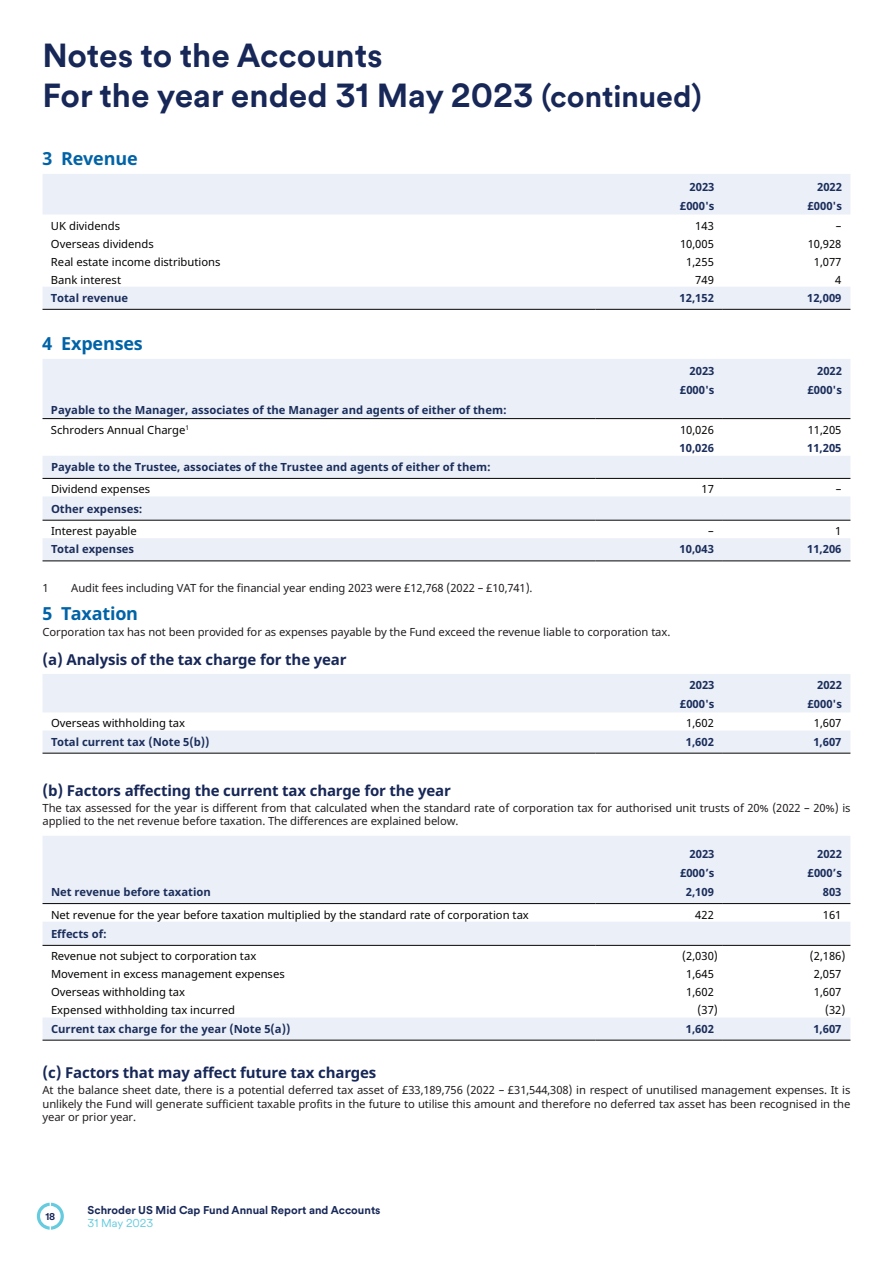
<style>
.page{position:relative;width:893px;height:1263px;background:#fff}
.page>*{position:absolute;margin:0;border:0;box-sizing:border-box;transform-origin:0 0}
.t1{font:700 33px/39.6px "Schroders Circular";color:#172757}
.t2{font:700 18px "Noto Sans";letter-spacing:-.01em;color:#0163a7}
.t3{font:700 15px "Noto Sans";letter-spacing:-.01em;color:#172757}
.t4{font:11.25px/13.5px "Noto Sans";letter-spacing:-.01em;color:#231f20}
.t5{font:700 11.25px/19.2px "Noto Sans";color:#1b2d5b}
.t6{font:11.25px "Noto Sans";color:#040503}
.t7{font:700 11.25px "Schroders Circular";color:#172757}
.t8{font:11.25px "Schroders Circular";color:#65cbdf}
.t9{font:700 9.75px "Schroders Circular";color:#172757}
.s1{font-size:30px}
.s2{font-weight:400;color:#040503}
</style>
<div class="page">
<svg style="left:37px;top:1203px;width:27px;height:26px"></svg>
<svg style="left:43px;top:174px;width:807px;height:135px"></svg>
<hr style="left:43px;top:309px;width:552px;height:1px;background:#040503">
<hr style="left:595px;top:309px;width:128px;height:1px;background:#040503">
<hr style="left:723px;top:309px;width:127px;height:1px;background:#040503">
<svg style="left:43px;top:359px;width:807px;height:201px;fill:#ebf0f8"></svg>
<hr style="left:43px;top:418px;width:552px;height:1px;background:#040503">
<hr style="left:595px;top:418px;width:128px;height:1px;background:#040503">
<hr style="left:723px;top:418px;width:127px;height:1px;background:#040503">
<hr style="left:43px;top:478px;width:552px;height:1px;background:#040503">
<hr style="left:595px;top:478px;width:128px;height:1px;background:#040503">
<hr style="left:723px;top:478px;width:127px;height:1px;background:#040503">
<hr style="left:43px;top:520px;width:552px;height:1px;background:#040503">
<hr style="left:595px;top:520px;width:128px;height:1px;background:#040503">
<hr style="left:723px;top:520px;width:127px;height:1px;background:#040503">
<hr style="left:43px;top:560px;width:552px;height:1px;background:#040503">
<hr style="left:595px;top:560px;width:128px;height:1px;background:#040503">
<hr style="left:723px;top:560px;width:127px;height:1px;background:#040503">
<svg style="left:43px;top:674px;width:807px;height:79px;fill:#ebf0f8"></svg>
<hr style="left:43px;top:753px;width:552px;height:1px;background:#040503">
<hr style="left:595px;top:753px;width:128px;height:1px;background:#040503">
<hr style="left:723px;top:753px;width:127px;height:1px;background:#040503">
<svg style="left:43px;top:836px;width:807px;height:204px;fill:#ebf0f8"></svg>
<hr style="left:43px;top:903px;width:552px;height:1px;background:#040503">
<hr style="left:595px;top:903px;width:128px;height:1px;background:#040503">
<hr style="left:723px;top:903px;width:127px;height:1px;background:#040503">
<hr style="left:43px;top:945px;width:552px;height:1px;background:#040503">
<hr style="left:595px;top:945px;width:128px;height:1px;background:#040503">
<hr style="left:723px;top:945px;width:127px;height:1px;background:#040503">
<hr style="left:43px;top:1040px;width:552px;height:1px;background:#040503">
<hr style="left:595px;top:1040px;width:128px;height:1px;background:#040503">
<hr style="left:723px;top:1040px;width:127px;height:1px;background:#040503">
<h1 class="t1" style="left:43px;top:35px;width:661px">Notes to the Accounts<br>For the year ended 31 May 2023 <span class="s1">(continued)</span></h1>
<h2 class="t2" style="left:43px;top:146px;width:97px">3 Revenue</h2>
<p class="t5" style="left:690px;top:178px;width:26px">2023</p>
<p class="t5" style="left:817px;top:178px;width:26px">2022</p>
<p class="t5" style="left:680px;top:197px;width:36px">£000's</p>
<p class="t5" style="left:807px;top:197px;width:36px">£000's</p>
<p class="t6" style="left:51px;top:218px;width:71px">UK dividends</p>
<p class="t6" style="left:695px;top:218px;width:20px">143</p>
<p class="t6" style="left:836px;top:218px;width:7px">–</p>
<p class="t6" style="left:51px;top:236px;width:104px">Overseas dividends</p>
<p class="t6" style="left:680px;top:236px;width:35px">10,005</p>
<p class="t6" style="left:808px;top:236px;width:35px">10,928</p>
<p class="t6" style="left:51px;top:254px;width:171px">Real estate income distributions</p>
<p class="t6" style="left:686px;top:254px;width:29px">1,255</p>
<p class="t6" style="left:814px;top:254px;width:29px">1,077</p>
<p class="t6" style="left:51px;top:272px;width:72px">Bank interest</p>
<p class="t6" style="left:695px;top:272px;width:20px">749</p>
<p class="t6" style="left:835px;top:272px;width:8px">4</p>
<p class="t5" style="left:51px;top:288px;width:79px">Total revenue</p>
<p class="t5" style="left:680px;top:288px;width:36px">12,152</p>
<p class="t5" style="left:807px;top:288px;width:36px">12,009</p>
<h2 class="t2" style="left:43px;top:331px;width:102px">4 Expenses</h2>
<p class="t5" style="left:690px;top:362px;width:26px">2023</p>
<p class="t5" style="left:817px;top:362px;width:26px">2022</p>
<p class="t5" style="left:680px;top:381px;width:36px">£000's</p>
<p class="t5" style="left:807px;top:381px;width:36px">£000's</p>
<p class="t5" style="left:51px;top:401px;width:457px">Payable to the Manager, associates of the Manager and agents of either of them:<br><span class="s2">Schroders Annual Charge</span><sup>1</sup></p>
<p class="t6" style="left:680px;top:422px;width:35px">10,026</p>
<p class="t6" style="left:808px;top:422px;width:35px">11,205</p>
<p class="t5" style="left:680px;top:439px;width:36px">10,026</p>
<p class="t5" style="left:807px;top:439px;width:36px">11,205</p>
<p class="t5" style="left:51px;top:457px;width:441px">Payable to the Trustee, associates of the Trustee and agents of either of them:</p>
<p class="t6" style="left:51px;top:482px;width:101px">Dividend expenses</p>
<p class="t6" style="left:701px;top:482px;width:14px">17</p>
<p class="t6" style="left:836px;top:482px;width:7px">–</p>
<p class="t5" style="left:51px;top:499px;width:93px">Other expenses:</p>
<p class="t6" style="left:51px;top:523px;width:87px">Interest payable</p>
<p class="t6" style="left:708px;top:523px;width:7px">–</p>
<p class="t6" style="left:835px;top:523px;width:8px">1</p>
<p class="t5" style="left:51px;top:540px;width:85px">Total expenses</p>
<p class="t5" style="left:680px;top:540px;width:36px">10,043</p>
<p class="t5" style="left:807px;top:540px;width:36px">11,206</p>
<p class="t4" style="left:43px;top:582px;width:8px">1</p>
<p class="t4" style="left:71px;top:582px;width:463px">Audit fees including VAT for the financial year ending 2023 were £12,768 (2022 – £10,741).</p>
<h2 class="t2" style="left:43px;top:601px;width:97px">5 Taxation</h2>
<p class="t4" style="left:43px;top:626px;width:629px">Corporation tax has not been provided for as expenses payable by the Fund exceed the revenue liable to corporation tax.</p>
<h3 class="t3" style="left:43px;top:649px;width:306px">(a) Analysis of the tax charge for the year</h3>
<p class="t5" style="left:690px;top:676px;width:26px">2023</p>
<p class="t5" style="left:817px;top:676px;width:26px">2022</p>
<p class="t5" style="left:680px;top:695px;width:36px">£000's</p>
<p class="t5" style="left:807px;top:695px;width:36px">£000's</p>
<p class="t6" style="left:51px;top:716px;width:136px">Overseas withholding tax</p>
<p class="t6" style="left:686px;top:716px;width:29px">1,602</p>
<p class="t6" style="left:814px;top:716px;width:29px">1,607</p>
<p class="t5" style="left:51px;top:732px;width:160px">Total current tax (Note 5(b))</p>
<p class="t5" style="left:686px;top:732px;width:30px">1,602</p>
<p class="t5" style="left:813px;top:732px;width:30px">1,607</p>
<h3 class="t3" style="left:43px;top:779px;width:410px">(b) Factors affecting the current tax charge for the year</h3>
<p class="t4" style="left:43px;top:801px;width:809px">The tax assessed for the year is different from that calculated when the standard rate of corporation tax for authorised unit trusts of 20% (2022 – 20%) is applied to the net revenue before taxation. The differences are explained below.</p>
<p class="t5" style="left:690px;top:844px;width:26px">2023</p>
<p class="t5" style="left:817px;top:844px;width:26px">2022</p>
<p class="t5" style="left:680px;top:863px;width:36px">£000’s</p>
<p class="t5" style="left:808px;top:863px;width:36px">£000’s</p>
<p class="t5" style="left:51px;top:882px;width:161px">Net revenue before taxation</p>
<p class="t5" style="left:686px;top:882px;width:30px">2,109</p>
<p class="t5" style="left:823px;top:882px;width:20px">803</p>
<p class="t6" style="left:51px;top:907px;width:479px">Net revenue for the year before taxation multiplied by the standard rate of corporation tax</p>
<p class="t6" style="left:695px;top:907px;width:20px">422</p>
<p class="t6" style="left:823px;top:907px;width:20px">161</p>
<p class="t5" style="left:51px;top:924px;width:57px">Effects of:</p>
<p class="t6" style="left:51px;top:948px;width:207px">Revenue not subject to corporation tax</p>
<p class="t6" style="left:682px;top:948px;width:37px">(2,030)</p>
<p class="t6" style="left:810px;top:948px;width:37px">(2,186)</p>
<p class="t6" style="left:51px;top:967px;width:235px">Movement in excess management expenses</p>
<p class="t6" style="left:686px;top:967px;width:29px">1,645</p>
<p class="t6" style="left:814px;top:967px;width:29px">2,057</p>
<p class="t6" style="left:51px;top:985px;width:136px">Overseas withholding tax</p>
<p class="t6" style="left:686px;top:985px;width:29px">1,602</p>
<p class="t6" style="left:814px;top:985px;width:29px">1,607</p>
<p class="t6" style="left:51px;top:1003px;width:185px">Expensed withholding tax incurred</p>
<p class="t6" style="left:697px;top:1003px;width:22px">(37)</p>
<p class="t6" style="left:825px;top:1003px;width:22px">(32)</p>
<p class="t5" style="left:51px;top:1019px;width:241px">Current tax charge for the year (Note 5(a))</p>
<p class="t5" style="left:686px;top:1019px;width:30px">1,602</p>
<p class="t5" style="left:813px;top:1019px;width:30px">1,607</p>
<h3 class="t3" style="left:43px;top:1062px;width:335px">(c) Factors that may affect future tax charges</h3>
<p class="t4" style="left:43px;top:1083px;width:809px;text-align:justify">At the balance sheet date, there is a potential deferred tax asset of £33,189,756 (2022 – £31,544,308) in respect of unutilised management expenses. It is unlikely the Fund will generate sufficient taxable profits in the future to utilise this amount and therefore no deferred tax asset has been recognised in the year or prior year.</p>
<p class="t9" style="left:45px;top:1209px;width:11px">18</p>
<p class="t7" style="left:88px;top:1202px;width:294px">Schroder US Mid Cap Fund Annual Report and Accounts</p>
<p class="t8" style="left:88px;top:1215px;width:67px">31 May 2023</p>
</div>
